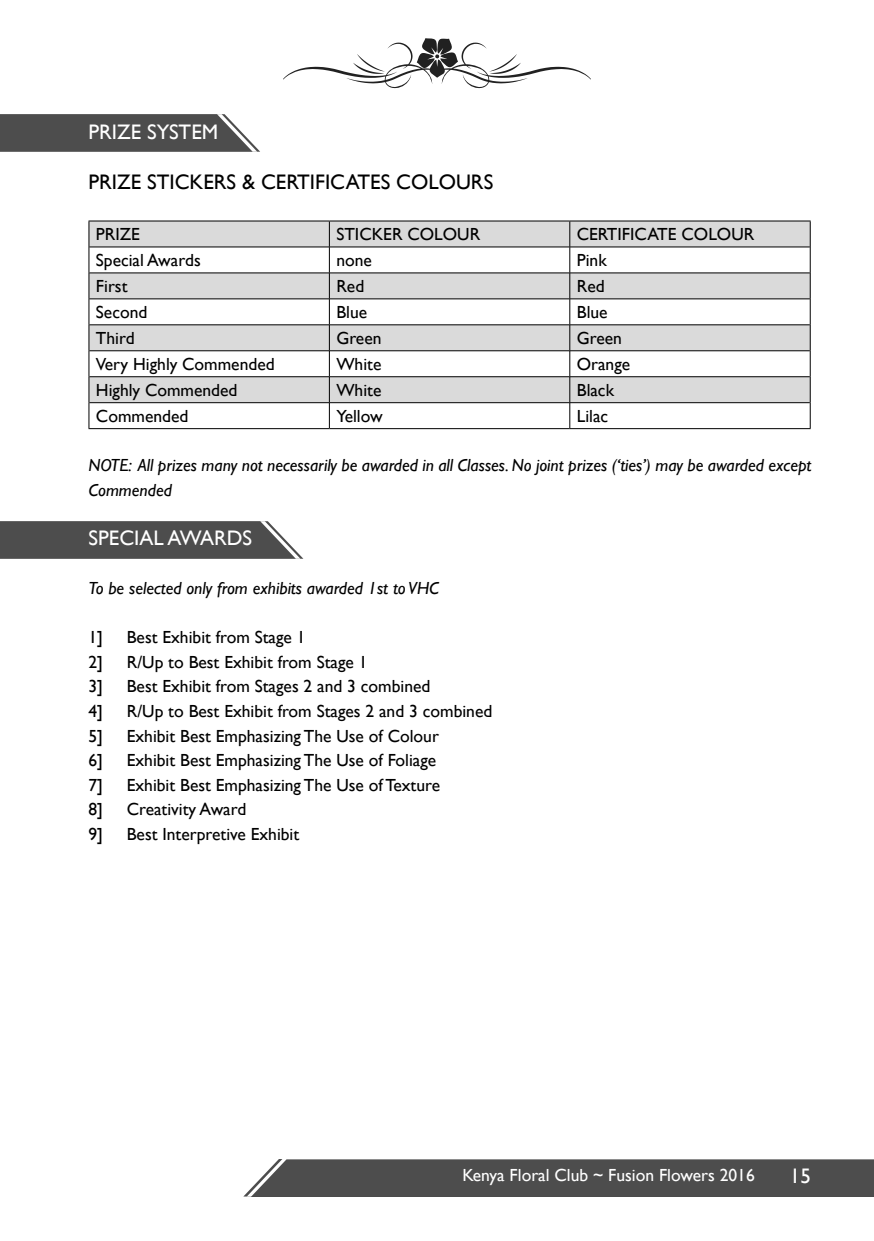
<style>
.page{position:relative;width:874px;height:1241px;background:#fff}
.page>*{position:absolute;margin:0;border:0;box-sizing:border-box;transform-origin:0 0}
.t1{font:21px "Gill Sans";color:#000}
.t2{font:21px "Gill Sans";color:#fff}
.t3{font:17.5px "Gill Sans";color:#000}
.t4{font:italic 17.5px/24.5px "Gill Sans";color:#000}
.t5{font:17.5px "Gill Sans";color:#fff}
</style>
<div class="page">
<div style="left:244px;top:1159px;width:629px;height:37px;background:#4d4d4d"></div>
<svg style="left:283px;top:38px;width:307px;height:51px"></svg>
<svg style="left:0;top:521px;width:303px;height:37px;background:#5a5a5a"></svg>
<svg style="left:0;top:114px;width:260px;height:38px;background:#5d5d5d"></svg>
<svg style="left:89px;top:221px;width:720px;height:181px;fill:#dadada"></svg>
<hr style="left:88px;top:220px;width:241px;height:1px;background:#000">
<hr style="left:329px;top:220px;width:240px;height:1px;background:#000">
<hr style="left:569px;top:220px;width:241px;height:1px;background:#000">
<svg style="left:88px;top:221px;width:1px;height:207px"></svg>
<svg style="left:809px;top:221px;width:1px;height:207px"></svg>
<hr style="left:88px;top:428px;width:241px;height:1px;background:#000">
<hr style="left:329px;top:428px;width:240px;height:1px;background:#000">
<hr style="left:569px;top:428px;width:241px;height:1px;background:#000">
<hr style="left:89px;top:247px;width:240px;height:1px;background:#000">
<hr style="left:329px;top:247px;width:240px;height:1px;background:#000">
<hr style="left:569px;top:247px;width:240px;height:1px;background:#000">
<hr style="left:89px;top:272px;width:240px;height:1px;background:#000">
<hr style="left:329px;top:272px;width:240px;height:1px;background:#000">
<hr style="left:569px;top:272px;width:240px;height:1px;background:#000">
<hr style="left:89px;top:298px;width:240px;height:1px;background:#000">
<hr style="left:329px;top:298px;width:240px;height:1px;background:#000">
<hr style="left:569px;top:298px;width:240px;height:1px;background:#000">
<hr style="left:89px;top:324px;width:240px;height:1px;background:#000">
<hr style="left:329px;top:324px;width:240px;height:1px;background:#000">
<hr style="left:569px;top:324px;width:240px;height:1px;background:#000">
<hr style="left:89px;top:350px;width:240px;height:1px;background:#000">
<hr style="left:329px;top:350px;width:240px;height:1px;background:#000">
<hr style="left:569px;top:350px;width:240px;height:1px;background:#000">
<hr style="left:89px;top:376px;width:240px;height:1px;background:#000">
<hr style="left:329px;top:376px;width:240px;height:1px;background:#000">
<hr style="left:569px;top:376px;width:240px;height:1px;background:#000">
<hr style="left:89px;top:402px;width:240px;height:1px;background:#000">
<hr style="left:329px;top:402px;width:240px;height:1px;background:#000">
<svg style="left:329px;top:221px;width:1px;height:207px"></svg>
<hr style="left:569px;top:402px;width:240px;height:1px;background:#000">
<svg style="left:569px;top:221px;width:1px;height:207px"></svg>
<p class="t2" style="left:88px;top:119px;width:131px">PRIZE SYSTEM</p>
<p class="t1" style="left:88px;top:169px;width:406px">PRIZE STICKERS &amp; CERTIFICATES COLOURS</p>
<p class="t3" style="left:96px;top:224px;width:45px">PRIZE</p>
<p class="t3" style="left:336px;top:224px;width:145px">STICKER COLOUR</p>
<p class="t3" style="left:576px;top:224px;width:179px">CERTIFICATE COLOUR</p>
<p class="t3" style="left:96px;top:250px;width:106px">Special Awards</p>
<p class="t3" style="left:336px;top:250px;width:37px">none</p>
<p class="t3" style="left:576px;top:250px;width:31px">Pink</p>
<p class="t3" style="left:96px;top:275px;width:33px">First</p>
<p class="t3" style="left:336px;top:275px;width:29px">Red</p>
<p class="t3" style="left:576px;top:275px;width:29px">Red</p>
<p class="t3" style="left:96px;top:301px;width:53px">Second</p>
<p class="t3" style="left:336px;top:301px;width:32px">Blue</p>
<p class="t3" style="left:576px;top:301px;width:32px">Blue</p>
<p class="t3" style="left:96px;top:327px;width:40px">Third</p>
<p class="t3" style="left:336px;top:327px;width:47px">Green</p>
<p class="t3" style="left:576px;top:327px;width:47px">Green</p>
<p class="t3" style="left:96px;top:353px;width:180px">Very Highly Commended</p>
<p class="t3" style="left:336px;top:353px;width:47px">White</p>
<p class="t3" style="left:576px;top:353px;width:55px">Orange</p>
<p class="t3" style="left:96px;top:379px;width:143px">Highly Commended</p>
<p class="t3" style="left:336px;top:379px;width:47px">White</p>
<p class="t3" style="left:576px;top:379px;width:39px">Black</p>
<p class="t3" style="left:96px;top:405px;width:94px">Commended</p>
<p class="t3" style="left:336px;top:405px;width:48px">Yellow</p>
<p class="t3" style="left:576px;top:405px;width:33px">Lilac</p>
<p class="t4" style="left:88px;top:453px;width:724px">NOTE: All prizes many not necessarily be awarded in all Classes. No joint prizes (‘ties’) may be awarded except<br>Commended</p>
<p class="t2" style="left:88px;top:526px;width:165px">SPECIAL AWARDS</p>
<p class="t4" style="left:88px;top:576px;width:352px">To be selected only from exhibits awarded 1st to VHC</p>
<p class="t3" style="left:88px;top:627px;width:16px">1]</p>
<p class="t3" style="left:127px;top:627px;width:180px">Best Exhibit from Stage 1</p>
<p class="t3" style="left:88px;top:651px;width:16px">2]</p>
<p class="t3" style="left:127px;top:651px;width:242px">R/Up to Best Exhibit from Stage 1</p>
<p class="t3" style="left:88px;top:676px;width:16px">3]</p>
<p class="t3" style="left:127px;top:676px;width:305px">Best Exhibit from Stages 2 and 3 combined</p>
<p class="t3" style="left:88px;top:700px;width:16px">4]</p>
<p class="t3" style="left:127px;top:700px;width:367px">R/Up to Best Exhibit from Stages 2 and 3 combined</p>
<p class="t3" style="left:88px;top:725px;width:16px">5]</p>
<p class="t3" style="left:127px;top:725px;width:313px">Exhibit Best Emphasizing The Use of Colour</p>
<p class="t3" style="left:88px;top:749px;width:16px">6]</p>
<p class="t3" style="left:127px;top:749px;width:311px">Exhibit Best Emphasizing The Use of Foliage</p>
<p class="t3" style="left:88px;top:774px;width:16px">7]</p>
<p class="t3" style="left:127px;top:774px;width:315px">Exhibit Best Emphasizing The Use of Texture</p>
<p class="t3" style="left:88px;top:798px;width:16px">8]</p>
<p class="t3" style="left:127px;top:798px;width:121px">Creativity Award</p>
<p class="t3" style="left:88px;top:823px;width:16px">9]</p>
<p class="t3" style="left:127px;top:823px;width:174px">Best Interpretive Exhibit</p>
<p class="t5" style="left:462px;top:1164px;width:294px">Kenya Floral Club ~ Fusion Flowers 2016</p>
<p class="t2" style="left:789px;top:1162px;width:22px">15</p>
</div>
